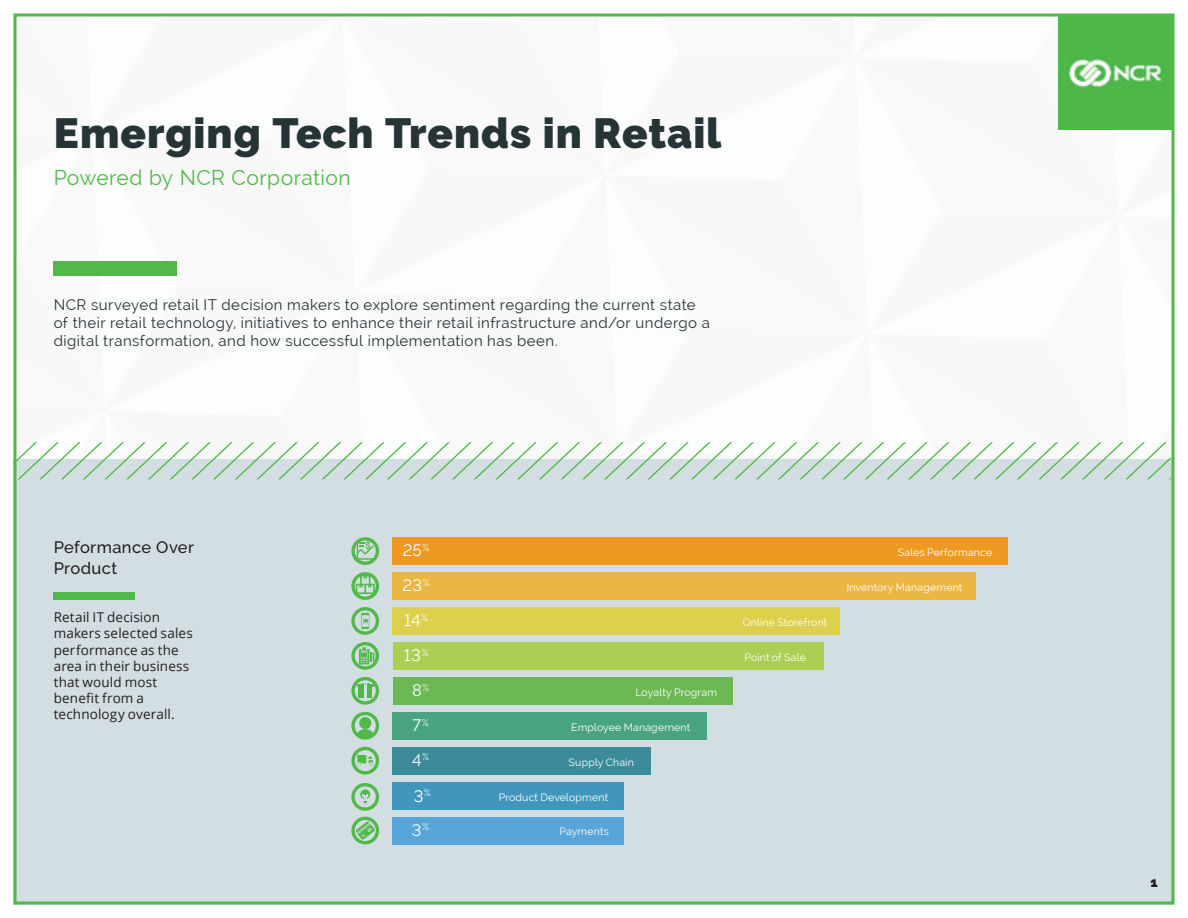
<style>
.page{position:relative;width:1188px;height:918px;background:#fff}
.page>*{position:absolute;margin:0;border:0;box-sizing:border-box;transform-origin:0 0}
.t1{font:900 42px "Raleway";letter-spacing:.025em;color:#263436}
.t2{font:21px "Raleway";letter-spacing:.02em;color:#51b948}
.t3{font:16.5px "Raleway";letter-spacing:.01em;color:#fff}
.t4{font:500 16.5px/21px "Raleway";letter-spacing:.025em;color:#231f20}
.t5{font:15px/18px "Raleway";letter-spacing:.03em;color:#263436}
.t6{font:13.5px/16.2px "Open Sans";letter-spacing:.01em;color:#231f20}
.t7{font:900 13.5px "Raleway";color:#231f20}
.t8{font:10.5px "Raleway";letter-spacing:.02em;color:#fff}
</style>
<div class="page">
<div style="left:14px;top:459px;width:1160px;height:445px;background:#d3dee2"></div>
<svg style="left:13px;top:14px;width:1157px;height:465px"></svg>
<div style="left:54px;top:261px;width:123px;height:14px;background:#51b948"></div>
<div style="left:54px;top:593px;width:81px;height:7px;background:#51b948"></div>
<div style="left:393px;top:817px;width:231px;height:28px;background:#58a5da"></div>
<div style="left:393px;top:747px;width:258px;height:28px;background:#3b8b9a"></div>
<div style="left:393px;top:782px;width:231px;height:28px;background:#4197bb"></div>
<div style="left:393px;top:712px;width:314px;height:28px;background:#49a380"></div>
<div style="left:393px;top:677px;width:339px;height:28px;background:#6cb855"></div>
<div style="left:393px;top:642px;width:431px;height:28px;background:#adce54"></div>
<div style="left:393px;top:607px;width:447px;height:28px;background:#ddd04d"></div>
<div style="left:393px;top:572px;width:583px;height:28px;background:#e9b742"></div>
<div style="left:393px;top:537px;width:615px;height:28px;background:#ee9a22"></div>
<svg style="left:351px;top:537px;width:28px;height:28px"></svg>
<svg style="left:351px;top:572px;width:28px;height:28px"></svg>
<svg style="left:351px;top:607px;width:28px;height:28px"></svg>
<svg style="left:351px;top:642px;width:28px;height:28px"></svg>
<svg style="left:351px;top:677px;width:28px;height:28px"></svg>
<svg style="left:351px;top:712px;width:28px;height:28px"></svg>
<svg style="left:351px;top:747px;width:28px;height:28px"></svg>
<svg style="left:351px;top:783px;width:28px;height:28px"></svg>
<svg style="left:351px;top:817px;width:28px;height:27px"></svg>
<h1 class="t1" style="left:54px;top:109px;width:669px">Emerging Tech Trends in Retail</h1>
<h2 class="t2" style="left:54px;top:165px;width:298px">Powered by NCR Corporation</h2>
<p class="t5" style="left:54px;top:295px;width:658px">NCR surveyed retail IT decision makers to explore sentiment regarding the current state of their retail technology, initiatives to enhance their retail infrastructure and/or undergo a digital transformation, and how successful implementation has been.</p>
<p class="t4" style="left:54px;top:536px;width:142px">Peformance Over<br>Product</p>
<p class="t6" style="left:54px;top:609px;width:141px">Retail IT decision makers selected sales performance as the area in their business that would most benefit from a technology overall.</p>
<p class="t3" style="left:403px;top:541px;width:28px">25<sup>%</sup></p>
<p class="t8" style="left:898px;top:546px;width:96px">Sales Performance</p>
<p class="t3" style="left:403px;top:576px;width:29px">23<sup>%</sup></p>
<p class="t8" style="left:847px;top:581px;width:117px">Inventory Management</p>
<p class="t3" style="left:404px;top:611px;width:25px">14<sup>%</sup></p>
<p class="t8" style="left:743px;top:616px;width:86px">Online Storefront</p>
<p class="t3" style="left:404px;top:646px;width:26px">13<sup>%</sup></p>
<p class="t8" style="left:744px;top:651px;width:63px">Point of Sale</p>
<p class="t3" style="left:412px;top:681px;width:19px">8<sup>%</sup></p>
<p class="t8" style="left:635px;top:686px;width:83px">Loyalty Program</p>
<p class="t3" style="left:413px;top:716px;width:18px">7<sup>%</sup></p>
<p class="t8" style="left:571px;top:721px;width:121px">Employee Management</p>
<p class="t3" style="left:412px;top:751px;width:18px">4<sup>%</sup></p>
<p class="t8" style="left:569px;top:756px;width:67px">Supply Chain</p>
<p class="t3" style="left:414px;top:786px;width:18px">3<sup>%</sup></p>
<p class="t8" style="left:499px;top:791px;width:111px">Product Development</p>
<p class="t3" style="left:412px;top:820px;width:19px">3<sup>%</sup></p>
<p class="t8" style="left:559px;top:826px;width:51px">Payments</p>
<p class="t7" style="left:1151px;top:875px;width:9px">1</p>
</div>
